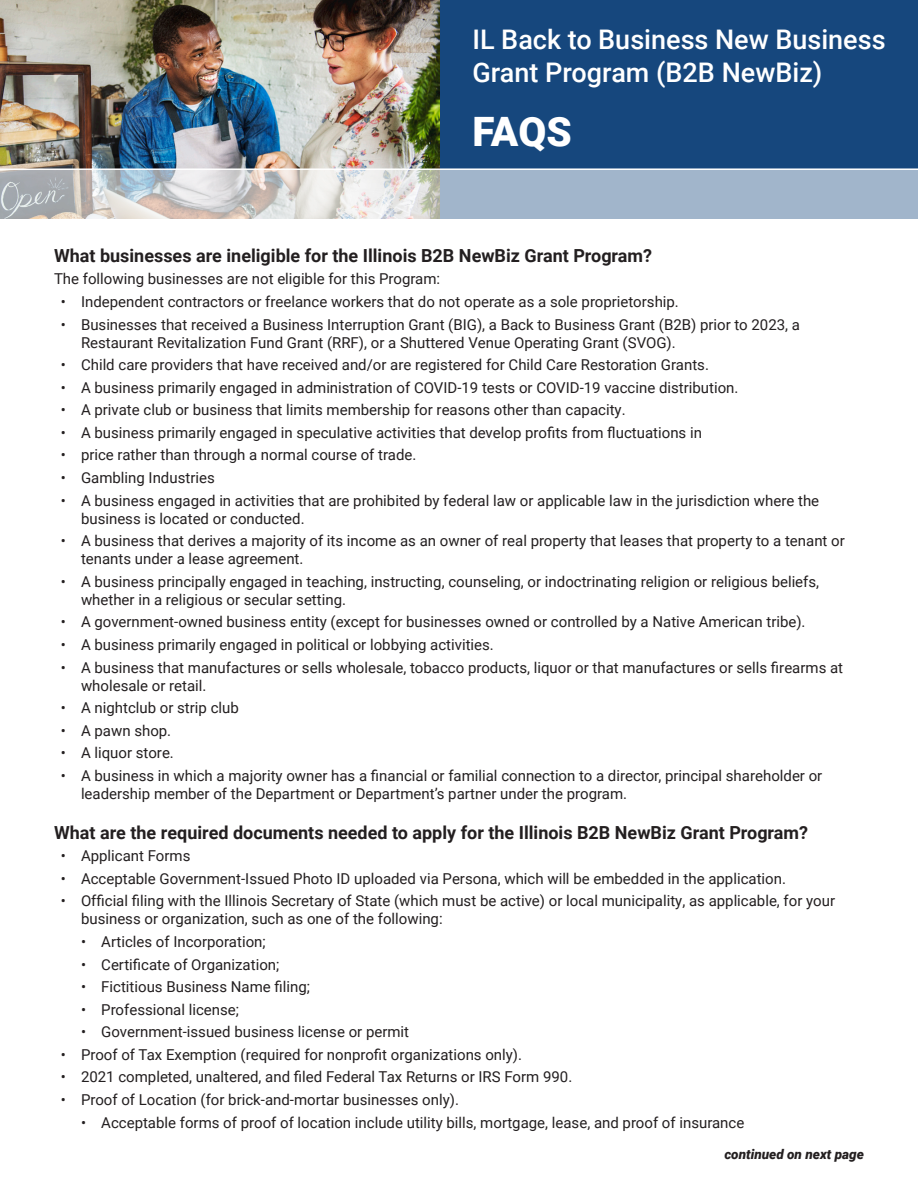
<style>
.page{position:relative;width:918px;height:1188px;background:#fff}
.page>*{position:absolute;margin:0;border:0;box-sizing:border-box;transform-origin:0 0}
.t1{font:900 40.5px "Roboto";color:#fff}
.t2{font:500 27px/32.4px "Roboto";color:#fff}
.t3{font:700 18px "Roboto";color:#231f20}
.t4{font:15px/18px "Roboto";color:#231f20}
.t5{font:italic 900 13.5px "Roboto";color:#231f20}
</style>
<div class="page">
<div style="left:0;top:0;width:918px;height:218px;background:#16477d"></div>
<img style="left:0;top:0;width:440px;height:168px">
<svg style="left:0;top:170px;width:918px;height:49px;fill:#a1b5cb"></svg>
<hr style="left:0;top:168px;width:918px;height:2px;background:#fff">
<p class="t2" style="left:472px;top:22px;width:415px">IL Back to Business New Business<br>Grant Program (B2B NewBiz)</p>
<p class="t1" style="left:472px;top:103px;width:101px">FAQS</p>
<p class="t3" style="left:54px;top:243px;width:600px">What businesses are ineligible for the Illinois B2B NewBiz Grant Program?</p>
<p class="t4" style="left:54px;top:269px;width:388px">The following businesses are not eligible for this Program:</p>
<p class="t4" style="left:61px;top:292px;width:620px">• Independent contractors or freelance workers that do not operate as a sole proprietorship.</p>
<p class="t4" style="left:81px;top:315px;width:721px;text-indent:-20px">• Businesses that received a Business Interruption Grant (BIG), a Back to Business Grant (B2B) prior to 2023, a<br>Restaurant Revitalization Fund Grant (RRF), or a Shuttered Venue Operating Grant (SVOG).</p>
<p class="t4" style="left:61px;top:355px;width:650px">• Child care providers that have received and/or are registered for Child Care Restoration Grants.</p>
<p class="t4" style="left:61px;top:378px;width:679px">• A business primarily engaged in administration of COVID-19 tests or COVID-19 vaccine distribution.</p>
<p class="t4" style="left:61px;top:400px;width:566px">• A private club or business that limits membership for reasons other than capacity.</p>
<p class="t4" style="left:61px;top:423px;width:643px">• A business primarily engaged in speculative activities that develop profits from fluctuations in</p>
<p class="t4" style="left:61px;top:446px;width:357px">• price rather than through a normal course of trade.</p>
<p class="t4" style="left:61px;top:468px;width:156px">• Gambling Industries</p>
<p class="t4" style="left:81px;top:491px;width:740px;text-indent:-20px">• A business engaged in activities that are prohibited by federal law or applicable law in the jurisdiction where the business is located or conducted.</p>
<p class="t4" style="left:81px;top:531px;width:765px;text-indent:-20px">• A business that derives a majority of its income as an owner of real property that leases that property to a tenant or tenants under a lease agreement.</p>
<p class="t4" style="left:81px;top:572px;width:740px;text-indent:-20px">• A business principally engaged in teaching, instructing, counseling, or indoctrinating religion or religious beliefs, whether in a religious or secular setting.</p>
<p class="t4" style="left:61px;top:613px;width:746px">• A government-owned business entity (except for businesses owned or controlled by a Native American tribe).</p>
<p class="t4" style="left:61px;top:635px;width:435px">• A business primarily engaged in political or lobbying activities.</p>
<p class="t4" style="left:81px;top:658px;width:764px;text-indent:-20px">• A business that manufactures or sells wholesale, tobacco products, liquor or that manufactures or sells firearms at wholesale or retail.</p>
<p class="t4" style="left:61px;top:698px;width:180px">• A nightclub or strip club</p>
<p class="t4" style="left:61px;top:721px;width:112px">• A pawn shop.</p>
<p class="t4" style="left:61px;top:744px;width:115px">• A liquor store.</p>
<p class="t4" style="left:81px;top:766px;width:743px;text-indent:-20px">• A business in which a majority owner has a financial or familial connection to a director, principal shareholder or leadership member of the Department or Department’s partner under the program.</p>
<p class="t3" style="left:54px;top:820px;width:756px">What are the required documents needed to apply for the Illinois B2B NewBiz Grant Program?</p>
<p class="t4" style="left:61px;top:846px;width:131px">• Applicant Forms</p>
<p class="t4" style="left:61px;top:869px;width:727px">• Acceptable Government-Issued Photo ID uploaded via Persona, which will be embedded in the application.</p>
<p class="t4" style="left:81px;top:891px;width:756px;text-indent:-20px">• Official filing with the Illinois Secretary of State (which must be active) or local municipality, as applicable, for your business or organization, such as one of the following:</p>
<p class="t4" style="left:81px;top:932px;width:186px">• Articles of Incorporation;</p>
<p class="t4" style="left:81px;top:955px;width:200px">• Certificate of Organization;</p>
<p class="t4" style="left:81px;top:977px;width:230px">• Fictitious Business Name filing;</p>
<p class="t4" style="left:81px;top:1000px;width:160px">• Professional license;</p>
<p class="t4" style="left:81px;top:1022px;width:330px">• Government-issued business license or permit</p>
<p class="t4" style="left:61px;top:1045px;width:463px">• Proof of Tax Exemption (required for nonprofit organizations only).</p>
<p class="t4" style="left:61px;top:1068px;width:513px">• 2021 completed, unaltered, and filed Federal Tax Returns or IRS Form 990.</p>
<p class="t4" style="left:61px;top:1090px;width:400px">• Proof of Location (for brick-and-mortar businesses only).</p>
<p class="t4" style="left:81px;top:1113px;width:665px">• Acceptable forms of proof of location include utility bills, mortgage, lease, and proof of insurance</p>
<p class="t5" style="left:724px;top:1144px;width:141px">continued on next page</p>
</div>
